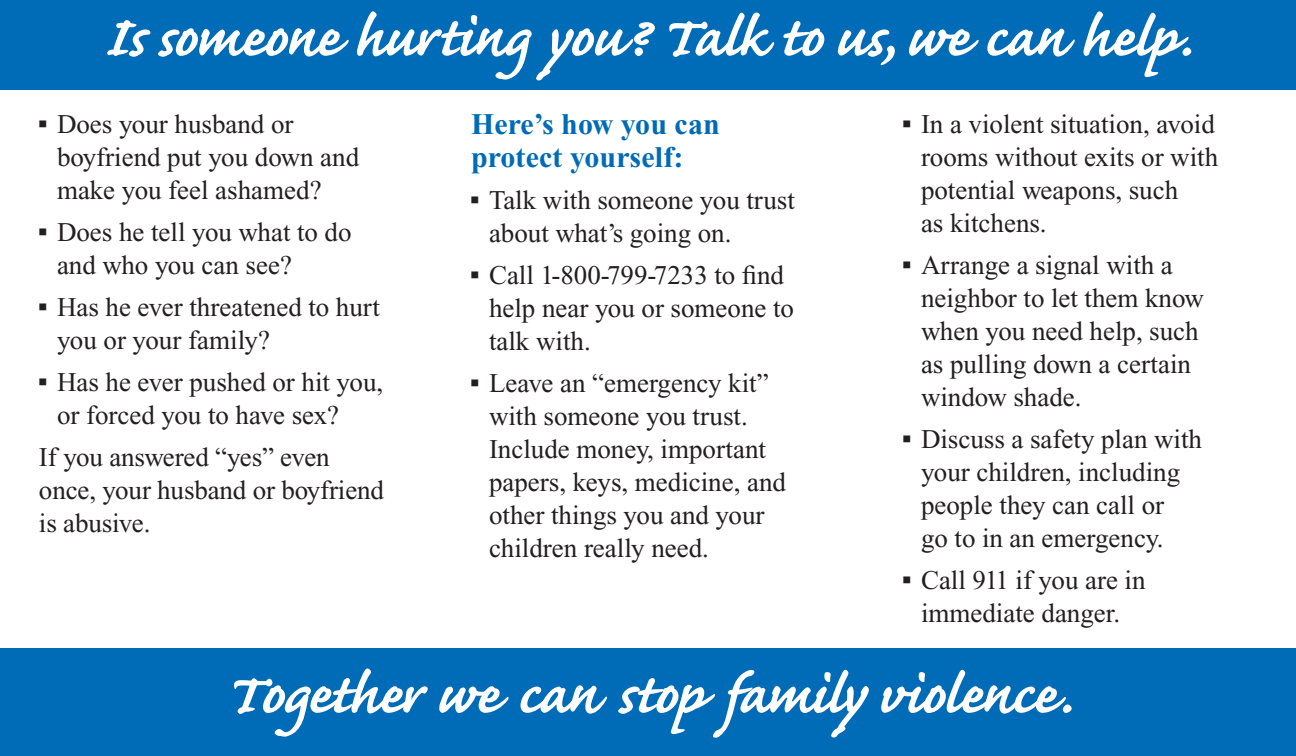
<style>
.page{position:relative;width:1296px;height:756px;background:#fff}
.page>*{position:absolute;margin:0;border:0;box-sizing:border-box;transform-origin:0 0}
.t1{font:700 72px "Caflisch Script";letter-spacing:-.025em;color:#fff}
.t2{font:700 30px/33px "Times";letter-spacing:.005em;color:#006bb6}
.t3{font:27px/33px "Times";color:#231f20}
.s1{font-family:"Universal Newswith Comm Pi"}
</style>
<div class="page">
<div style="left:0;top:648px;width:1296px;height:108px;background:#006bb6"></div>
<div style="left:0;top:0;width:1296px;height:90px;background:#006bb6"></div>
<h1 class="t1" style="left:105px;top:12px;width:1088px">Is someone hurting you? Talk to us, we can help.</h1>
<p class="t3" style="left:57px;top:110px;width:304px;text-indent:-18px"><span class="s1">▪</span> Does your husband or boyfriend put you down and make you feel ashamed?</p>
<p class="t3" style="left:57px;top:218px;width:296px;text-indent:-18px"><span class="s1">▪</span> Does he tell you what to do and who you can see?</p>
<p class="t3" style="left:57px;top:293px;width:325px;text-indent:-18px"><span class="s1">▪</span> Has he ever threatened to hurt you or your family?</p>
<p class="t3" style="left:57px;top:368px;width:328px;text-indent:-18px"><span class="s1">▪</span> Has he ever pushed or hit you, or forced you to have sex?</p>
<p class="t3" style="left:39px;top:443px;width:347px">If you answered “yes” even once, your husband or boyfriend is abusive.</p>
<p class="t2" style="left:471px;top:111px;width:250px">Here’s how you can protect yourself:</p>
<p class="t3" style="left:489px;top:186px;width:307px;text-indent:-18px"><span class="s1">▪</span> Talk with someone you trust about what’s going on.</p>
<p class="t3" style="left:489px;top:261px;width:307px;text-indent:-18px"><span class="s1">▪</span> Call 1-800-799-7233 to find help near you or someone to talk with.</p>
<p class="t3" style="left:489px;top:369px;width:299px;text-indent:-18px"><span class="s1">▪</span> Leave an “emergency kit” with someone you trust.<br>Include money, important papers, keys, medicine, and other things you and your children really need.</p>
<p class="t3" style="left:921px;top:110px;width:299px;text-indent:-18px"><span class="s1">▪</span> In a violent situation, avoid rooms without exits or with potential weapons, such<br>as kitchens.</p>
<p class="t3" style="left:921px;top:251px;width:285px;text-indent:-18px"><span class="s1">▪</span> Arrange a signal with a neighbor to let them know when you need help, such as pulling down a certain window shade.</p>
<p class="t3" style="left:921px;top:425px;width:283px;text-indent:-18px"><span class="s1">▪</span> Discuss a safety plan with your children, including people they can call or<br>go to in an emergency.</p>
<p class="t3" style="left:903px;top:566px;width:244px;text-align:center"><span class="s1">▪</span> Call 911 if you are in immediate danger.</p>
<h1 class="t1" style="left:224px;top:669px;width:849px">Together we can stop family violence.</h1>
</div>
